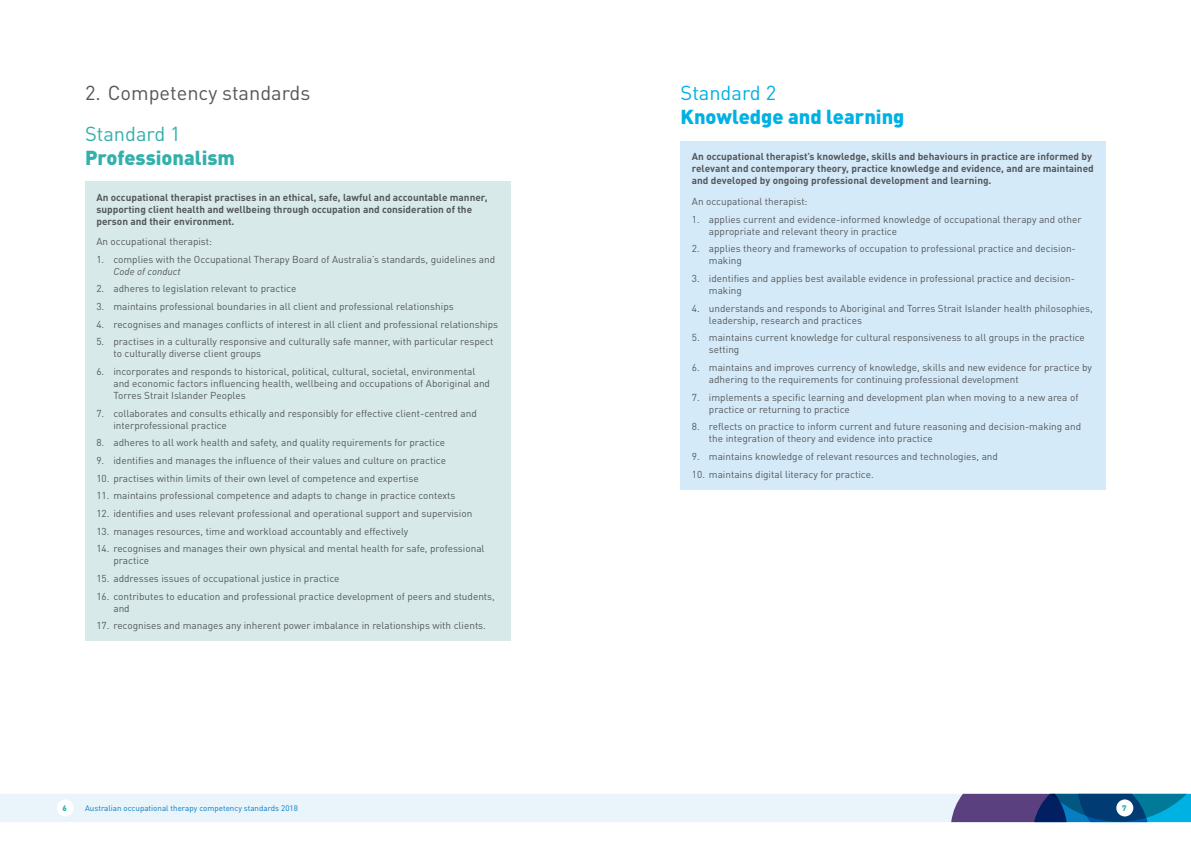
<style>
.page{position:relative;width:1191px;height:842px;background:#fff}
.page>*{position:absolute;margin:0;border:0;box-sizing:border-box;transform-origin:0 0}
.t1{font:20px "DINOT";color:#54585b}
.t2{font:900 20px "DINOT";color:#00b1e3}
.t3{font:900 20px "DINOT";color:#33b0ab}
.t4{font:20px "DINOT";color:#00b1e3}
.t5{font:20px "DINOT";color:#33b0ab}
.t6{font:10px/12px "DINOT";color:#54585b}
.t7{font:700 10px/12px "DINOT";color:#54585b}
.t8{font:italic 10px "DINOT";color:#54585b}
.t9{font:8px "DINOT";color:#077dc2}
.t10{font:900 8px "DINOT";color:#33b0ab}
</style>
<div class="page">
<svg style="left:0;top:794px;width:1191px;height:28px;background:#c2d4e5"></svg>
<div style="left:1116px;top:799px;width:17px;height:17px;background:#fff;border-radius:50%"></div>
<div style="left:57px;top:799px;width:17px;height:17px;background:#fff;border-radius:50%"></div>
<div style="left:680px;top:141px;width:426px;height:349px;background:#d5eaf8"></div>
<div style="left:85px;top:182px;width:425px;height:459px;background:#d7eae9"></div>
<h1 class="t1" style="left:85px;top:81px;width:227px">2. Competency standards</h1>
<h1 class="t5" style="left:85px;top:122px;width:97px">Standard 1</h1>
<h1 class="t3" style="left:85px;top:145px;width:151px">Professionalism</h1>
<p class="t7" style="left:96px;top:191px;width:392px">An occupational therapist practises in an ethical, safe, lawful and accountable manner, supporting client health and wellbeing through occupation and consideration of the person and their environment.</p>
<p class="t6" style="left:96px;top:235px;width:117px">An occupational therapist:</p>
<p class="t6" style="left:96px;top:253px;width:400px">1. complies with the Occupational Therapy Board of Australia’s standards, guidelines and</p>
<p class="t8" style="left:113px;top:265px;width:69px">Code of conduct</p>
<p class="t6" style="left:96px;top:283px;width:201px">2. adheres to legislation relevant to practice</p>
<p class="t6" style="left:96px;top:300px;width:359px">3. maintains professional boundaries in all client and professional relationships</p>
<p class="t6" style="left:96px;top:318px;width:403px">4. recognises and manages conflicts of interest in all client and professional relationships</p>
<p class="t6" style="left:113px;top:336px;width:381px;text-indent:-17px">5. practises in a culturally responsive and culturally safe manner, with particular respect to culturally diverse client groups</p>
<p class="t6" style="left:113px;top:365px;width:378px;text-indent:-17px">6. incorporates and responds to historical, political, cultural, societal, environmental and economic factors influencing health, wellbeing and occupations of Aboriginal and<br>Torres Strait Islander Peoples</p>
<p class="t6" style="left:113px;top:407px;width:365px;text-indent:-17px">7. collaborates and consults ethically and responsibly for effective client-centred and interprofessional practice</p>
<p class="t6" style="left:96px;top:437px;width:350px">8. adheres to all work health and safety, and quality requirements for practice</p>
<p class="t6" style="left:96px;top:454px;width:351px">9. identifies and manages the influence of their values and culture on practice</p>
<p class="t6" style="left:96px;top:472px;width:324px">10. practises within limits of their own level of competence and expertise</p>
<p class="t6" style="left:96px;top:490px;width:361px">11. maintains professional competence and adapts to change in practice contexts</p>
<p class="t6" style="left:96px;top:507px;width:377px">12. identifies and uses relevant professional and operational support and supervision</p>
<p class="t6" style="left:96px;top:525px;width:313px">13. manages resources, time and workload accountably and effectively</p>
<p class="t6" style="left:113px;top:543px;width:373px;text-indent:-17px">14. recognises and manages their own physical and mental health for safe, professional practice</p>
<p class="t6" style="left:96px;top:572px;width:245px">15. addresses issues of occupational justice in practice</p>
<p class="t6" style="left:113px;top:590px;width:383px;text-indent:-17px">16. contributes to education and professional practice development of peers and students, and</p>
<p class="t6" style="left:96px;top:620px;width:391px">17. recognises and manages any inherent power imbalance in relationships with clients.</p>
<h1 class="t4" style="left:680px;top:81px;width:97px">Standard 2</h1>
<h1 class="t2" style="left:680px;top:104px;width:225px">Knowledge and learning</h1>
<p class="t7" style="left:692px;top:150px;width:403px">An occupational therapist’s knowledge, skills and behaviours in practice are informed by relevant and contemporary theory, practice knowledge and evidence, and are maintained and developed by ongoing professional development and learning.</p>
<p class="t6" style="left:692px;top:195px;width:117px">An occupational therapist:</p>
<p class="t6" style="left:709px;top:213px;width:374px;text-indent:-17px">1. applies current and evidence-informed knowledge of occupational therapy and other appropriate and relevant theory in practice</p>
<p class="t6" style="left:709px;top:242px;width:368px;text-indent:-17px">2. applies theory and frameworks of occupation to professional practice and decision&shy;making</p>
<p class="t6" style="left:709px;top:272px;width:367px;text-indent:-17px">3. identifies and applies best available evidence in professional practice and decision&shy;making</p>
<p class="t6" style="left:709px;top:302px;width:385px;text-indent:-17px">4. understands and responds to Aboriginal and Torres Strait Islander health philosophies, leadership, research and practices</p>
<p class="t6" style="left:709px;top:331px;width:377px;text-indent:-17px">5. maintains current knowledge for cultural responsiveness to all groups in the practice setting</p>
<p class="t6" style="left:709px;top:361px;width:385px;text-indent:-17px">6. maintains and improves currency of knowledge, skills and new evidence for practice by adhering to the requirements for continuing professional development</p>
<p class="t6" style="left:709px;top:391px;width:371px;text-indent:-17px">7. implements a specific learning and development plan when moving to a new area of practice or returning to practice</p>
<p class="t6" style="left:709px;top:420px;width:374px;text-indent:-17px">8. reflects on practice to inform current and future reasoning and decision-making and the integration of theory and evidence into practice</p>
<p class="t6" style="left:692px;top:450px;width:307px">9. maintains knowledge of relevant resources and technologies, and</p>
<p class="t6" style="left:692px;top:468px;width:183px">10. maintains digital literacy for practice.</p>
<p class="t10" style="left:62px;top:803px;width:6px">6</p>
<p class="t9" style="left:85px;top:803px;width:214px">Australian occupational therapy competency standards 2018</p>
<p class="t10" style="left:1122px;top:803px;width:6px">7</p>
</div>
